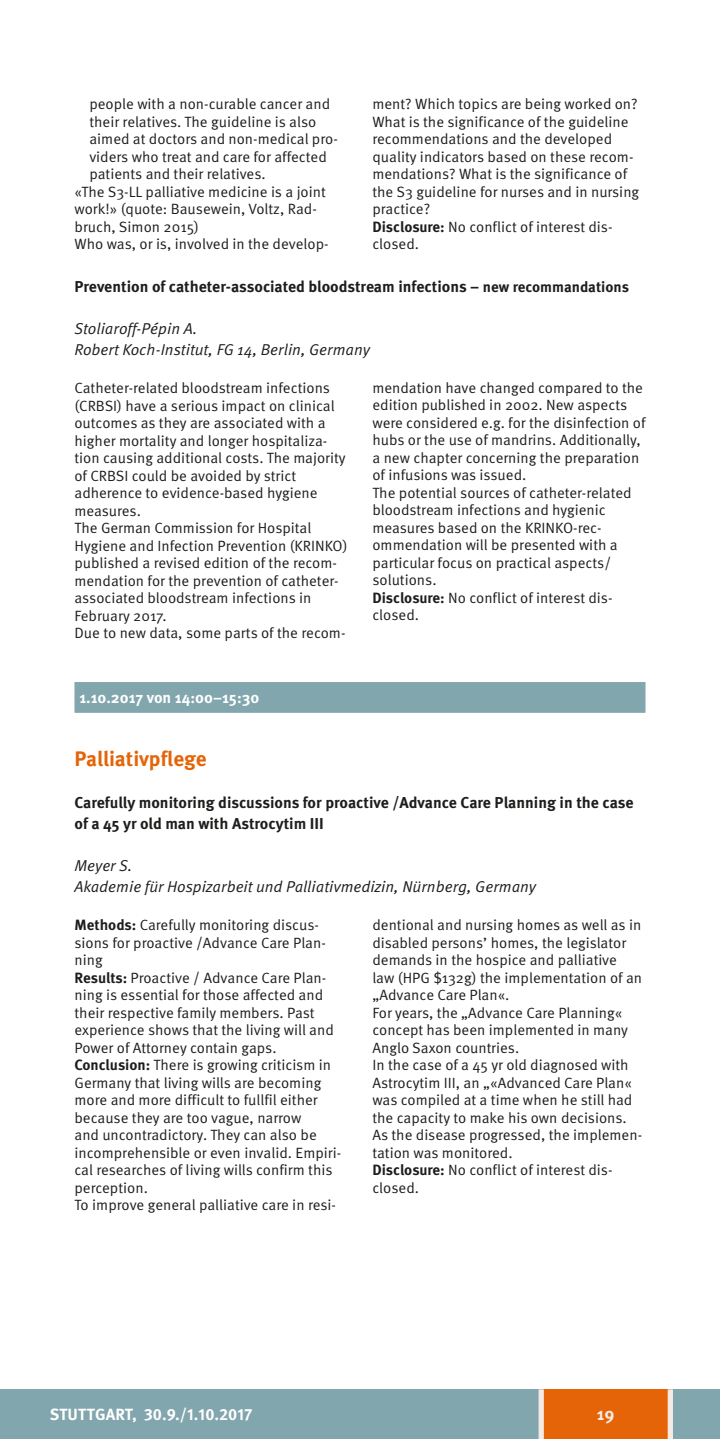
<style>
.page{position:relative;width:720px;height:1439px;background:#fff}
.page>*{position:absolute;margin:0;border:0;box-sizing:border-box;transform-origin:0 0}
.t1{font:700 21px "Meta OT";color:#e46407}
.t2{font:700 17.5px "Meta OT";color:#fff}
.t3{font:700 17.5px "Meta OT";color:#f5ebe4}
.t4{font:700 16.1px "Meta OT";letter-spacing:.005em;color:#fff}
.t5{font:700 15.75px/21px "Meta OT";color:#1d1d1b}
.t6{font:15.75px/21px "Meta OT Norm Ita";color:#1d1d1b}
.t7{font:700 15.75px "Meta OT";color:#fff}
.t8{font:14.88px/17.5px "Meta OT Norm";color:#1d1d1b}
.s1{font-family:"Meta OT";font-weight:700}
.s2{font-size:14.88px}
</style>
<div class="page">
<div style="left:0;top:1389px;width:719px;height:50px;background:#82a6ae"></div>
<div style="left:541px;top:1389px;width:129px;height:50px;background:#e46407"></div>
<div style="left:538px;top:1389px;width:5px;height:50px;background:#f5ebe4"></div>
<div style="left:667px;top:1389px;width:5px;height:50px;background:#f5ebe4"></div>
<div style="left:74px;top:682px;width:571px;height:31px;background:#82a6ae"></div>
<p class="t8" style="left:372px;top:96px;width:268px">ment? Which topics are being worked on?<br>What is the significance of the guideline recommendations and the developed quality indicators based on these recom&shy;mendations? What is the significance of the S3 guideline for nurses and in nursing practice?<br><span class="s1">Disclosure:</span> No conflict of interest dis&shy;closed.</p>
<p class="t5" style="left:74px;top:276px;width:555px">Prevention of catheter-associated bloodstream infections – <span class="s2">new recommandations</span></p>
<p class="t6" style="left:74px;top:318px;width:297px">Stoliaroff-Pépin A.<br>Robert Koch-Institut, FG 14, Berlin, Germany</p>
<p class="t8" style="left:74px;top:379px;width:275px">Catheter-related bloodstream infections (CRBSI) have a serious impact on clinical outcomes as they are associated with a higher mortality and longer hospitaliza&shy;tion causing additional costs. The majority of CRBSI could be avoided by strict adherence to evidence-based hygiene measures.<br>The German Commission for Hospital Hygiene and Infection Prevention (KRINKO) published a revised edition of the recom&shy;mendation for the prevention of catheter&shy;associated bloodstream infections in February 2017.<br>Due to new data, some parts of the recom-</p>
<p class="t8" style="left:372px;top:379px;width:274px">mendation have changed compared to the edition published in 2002. New aspects were considered e.g. for the disinfection of hubs or the use of mandrins. Additionally, a new chapter concerning the preparation of infusions was issued.<br>The potential sources of catheter-related bloodstream infections and hygienic measures based on the KRINKO-rec&shy;ommendation will be presented with a particular focus on practical aspects/ solutions.<br><span class="s1">Disclosure:</span> No conflict of interest dis&shy;closed.</p>
<p class="t8" style="left:89px;top:96px;width:242px">people with a non-curable cancer and</p>
<p class="t8" style="left:89px;top:113px;width:228px">their relatives. The guideline is also</p>
<p class="t8" style="left:89px;top:131px;width:250px">aimed at doctors and non-medical pro-</p>
<p class="t8" style="left:89px;top:148px;width:239px">viders who treat and care for affected</p>
<p class="t8" style="left:89px;top:166px;width:178px">patients and their relatives.</p>
<p class="t8" style="left:74px;top:183px;width:253px">«The S3-LL palliative medicine is a joint</p>
<p class="t8" style="left:74px;top:201px;width:244px">work!» (quote: Bausewein, Voltz, Rad-</p>
<p class="t8" style="left:74px;top:218px;width:126px">bruch, Simon 2015)</p>
<p class="t8" style="left:74px;top:236px;width:255px">Who was, or is, involved in the develop-</p>
<p class="t7" style="left:79px;top:687px;width:181px">1.10.2017 von 14:00–15:30</p>
<h1 class="t1" style="left:74px;top:745px;width:134px">Palliativpflege</h1>
<p class="t5" style="left:74px;top:792px;width:560px">Carefully monitoring discussions for proactive /Advance Care Planning in the case of a 45 yr old man with Astrocytim III</p>
<p class="t6" style="left:74px;top:855px;width:463px">Meyer S.<br>Akademie für Hospizarbeit und Palliativmedizin, Nürnberg, Germany</p>
<p class="t8" style="left:74px;top:916px;width:268px"><span class="s1">Methods:</span> Carefully monitoring discus&shy;sions for proactive /Advance Care Plan&shy;ning<br><span class="s1">Results:</span> Proactive / Advance Care Plan&shy;ning is essential for those affected and their respective family members. Past experience shows that the living will and Power of Attorney contain gaps.<br><span class="s1">Conclusion:</span> There is growing criticism in Germany that living wills are becoming more and more difficult to fullfil either because they are too vague, narrow<br>and uncontradictory. They can also be incomprehensible or even invalid. Empiri&shy;cal researches of living wills confirm this perception.<br>To improve general palliative care in resi-</p>
<p class="t8" style="left:372px;top:916px;width:271px">dentional and nursing homes as well as in disabled persons’ homes, the legislator demands in the hospice and palliative law (HPG $132g) the implementation of an „Advance Care Plan«.<br>For years, the „Advance Care Planning« concept has been implemented in many Anglo Saxon countries.<br>In the case of a 45 yr old diagnosed with Astrocytim III, an „«Advanced Care Plan« was compiled at a time when he still had the capacity to make his own decisions.<br>As the disease progressed, the implemen&shy;tation was monitored.<br><span class="s1">Disclosure:</span> No conflict of interest dis&shy;closed.</p>
<p class="t2" style="left:50px;top:1403px;width:308px">www.haematologie-onkologie-2017.com</p>
<p class="t4" style="left:50px;top:1404px;width:204px">STUTTGART, 30.9./1.10.2017</p>
<p class="t3" style="left:596px;top:1403px;width:19px">19</p>
</div>
